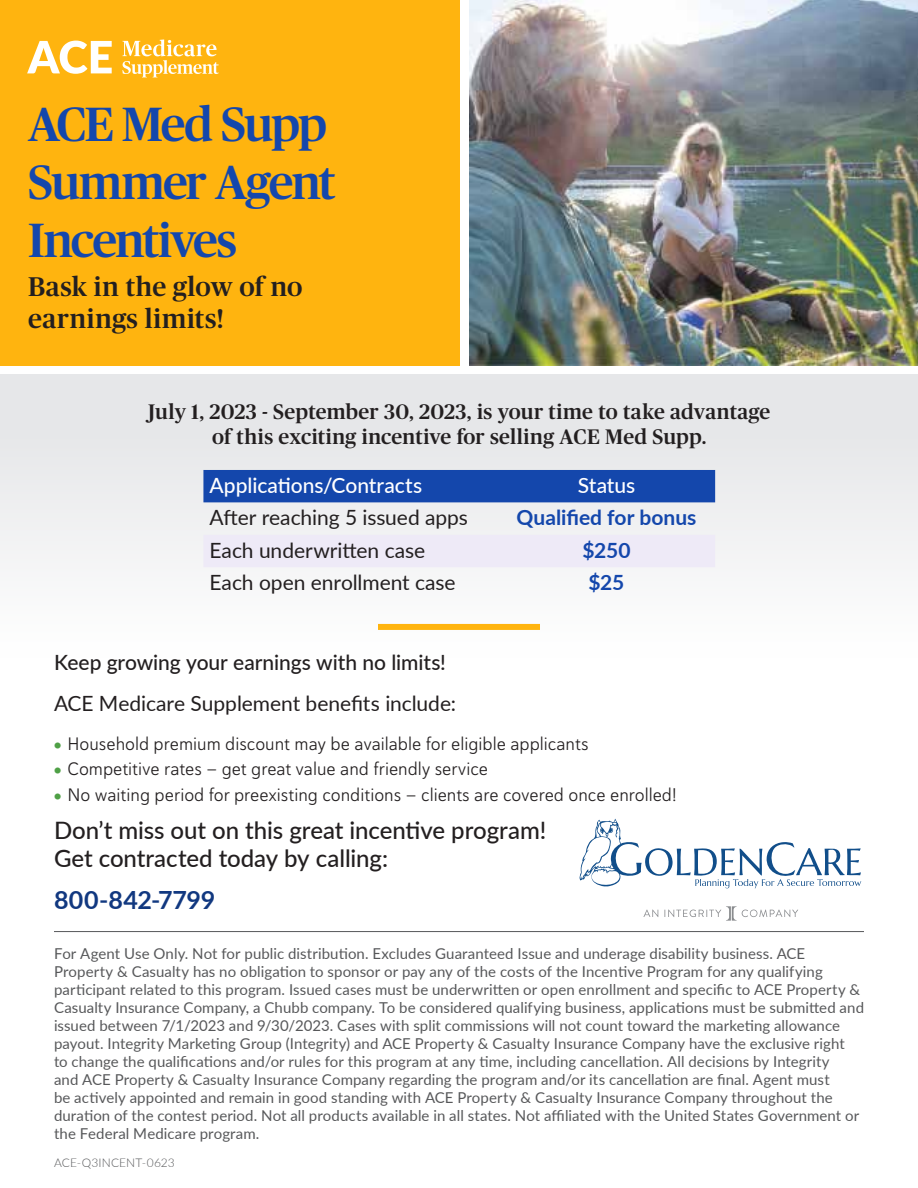
<style>
.page{position:relative;width:918px;height:1188px;background:#fff}
.page>*{position:absolute;margin:0;border:0;box-sizing:border-box;transform-origin:0 0}
.t1{font:500 48px/57.6px "Publico Headline";letter-spacing:-.04em;color:#1447ac}
.t2{font:500 27px/32.4px "Publico Headline";letter-spacing:.025em;color:#231f20}
.t3{font:700 25.05px "Lato";letter-spacing:-.005em;color:#113880}
.t4{font:500 24px/28.5px "Lato";letter-spacing:-.005em;color:#231f20}
.t5{font:21px "Lato";color:#231f20}
.t6{font:500 21px/25.2px "Publico Headline";letter-spacing:.01em;color:#231f20;text-align:center}
.t7{font:500 21px "Lato";letter-spacing:-.005em;color:#231f20}
.t8{font:500 21px "Lato";color:#fff}
.t9{font:700 21px "Lato";color:#1447ac}
.t10{font:18px "Haboro Soft Nor Boo";color:#231f20}
.t11{font:15px/18px "Lato";letter-spacing:.005em;color:#57585a}
.t12{font:300 12px "Lato";letter-spacing:.01em;color:#57585a}
.s1{font-family:"Monaco";font-size:12px;color:#4fa046}
</style>
<div class="page">
<div style="left:0;top:374px;width:918px;height:284px;background:linear-gradient(to bottom,#e1e3e5,#fefefe)"></div>
<div style="left:378px;top:624px;width:162px;height:6px;background:#ffb40f"></div>
<div style="left:0;top:0;width:459px;height:365px;background:#ffb40f"></div>
<svg style="left:27px;top:41px;width:85px;height:33px"></svg>
<svg style="left:122px;top:39px;width:97px;height:38px"></svg>
<div style="left:203px;top:470px;width:512px;height:32px;background:#1447ac"></div>
<div style="left:203px;top:535px;width:512px;height:32px;background:#eeeaf7"></div>
<hr style="left:54px;top:931px;width:810px;height:1px;background:#57585a">
<svg style="left:580px;top:819px;width:281px;height:69px"></svg>
<svg style="left:643px;top:910px;width:15px;height:7px"></svg>
<svg style="left:664px;top:906px;width:134px;height:15px"></svg>
<img style="left:469px;top:0;width:449px;height:365px">
<h1 class="t1" style="left:28px;top:93px;width:309px">ACE Med Supp<br>Summer Agent<br>Incentives</h1>
<h2 class="t2" style="left:28px;top:269px;width:276px">Bask in the glow of no earnings limits!</h2>
<h3 class="t6" style="left:148px;top:397px;width:624px">July 1, 2023 - September 30, 2023, is your time to take advantage of this exciting incentive for selling ACE Med Supp.</h3>
<h3 class="t8" style="left:209px;top:470px;width:214px">Applications/Contracts</h3>
<h3 class="t8" style="left:578px;top:470px;width:59px">Status</h3>
<h3 class="t5" style="left:209px;top:503px;width:260px">After reaching 5 issued apps</h3>
<h3 class="t9" style="left:517px;top:502px;width:181px">Qualified for bonus</h3>
<h3 class="t5" style="left:209px;top:535px;width:217px">Each underwritten case</h3>
<h3 class="t9" style="left:582px;top:535px;width:50px">$250</h3>
<h3 class="t5" style="left:209px;top:567px;width:248px">Each open enrollment case</h3>
<h3 class="t9" style="left:589px;top:567px;width:37px">$25</h3>
<h3 class="t7" style="left:54px;top:648px;width:394px">Keep growing your earnings with no limits!</h3>
<h3 class="t5" style="left:54px;top:688px;width:404px">ACE Medicare Supplement benefits include:</h3>
<p class="t10" style="left:54px;top:732px;width:536px"><span class="s1">•</span> Household premium discount may be available for eligible applicants</p>
<p class="t10" style="left:54px;top:757px;width:436px"><span class="s1">•</span> Competitive rates — get great value and friendly service</p>
<p class="t10" style="left:54px;top:783px;width:624px"><span class="s1">•</span> No waiting period for preexisting conditions — clients are covered once enrolled!</p>
<h3 class="t4" style="left:54px;top:815px;width:494px">Don’t miss out on this great incentive program!<br>Get contracted today by calling:</h3>
<h3 class="t3" style="left:54px;top:881px;width:163px">800-842-7799</h3>
<p class="t11" style="left:54px;top:944px;width:812px">For Agent Use Only. Not for public distribution. Excludes Guaranteed Issue and underage disability business. ACE Property &amp; Casualty has no obligation to sponsor or pay any of the costs of the Incentive Program for any qualifying participant related to this program. Issued cases must be underwritten or open enrollment and specific to ACE Property &amp; Casualty Insurance Company, a Chubb company. To be considered qualifying business, applications must be submitted and issued between 7/1/2023 and 9/30/2023. Cases with split commissions will not count toward the marketing allowance payout. Integrity Marketing Group (Integrity) and ACE Property &amp; Casualty Insurance Company have the exclusive right<br>to change the qualifications and/or rules for this program at any time, including cancellation. All decisions by Integrity<br>and ACE Property &amp; Casualty Insurance Company regarding the program and/or its cancellation are final. Agent must<br>be actively appointed and remain in good standing with ACE Property &amp; Casualty Insurance Company throughout the duration of the contest period. Not all products available in all states. Not affiliated with the United States Government or the Federal Medicare program.</p>
<p class="t12" style="left:54px;top:1154px;width:122px">ACE-Q3INCENT-0623</p>
</div>
